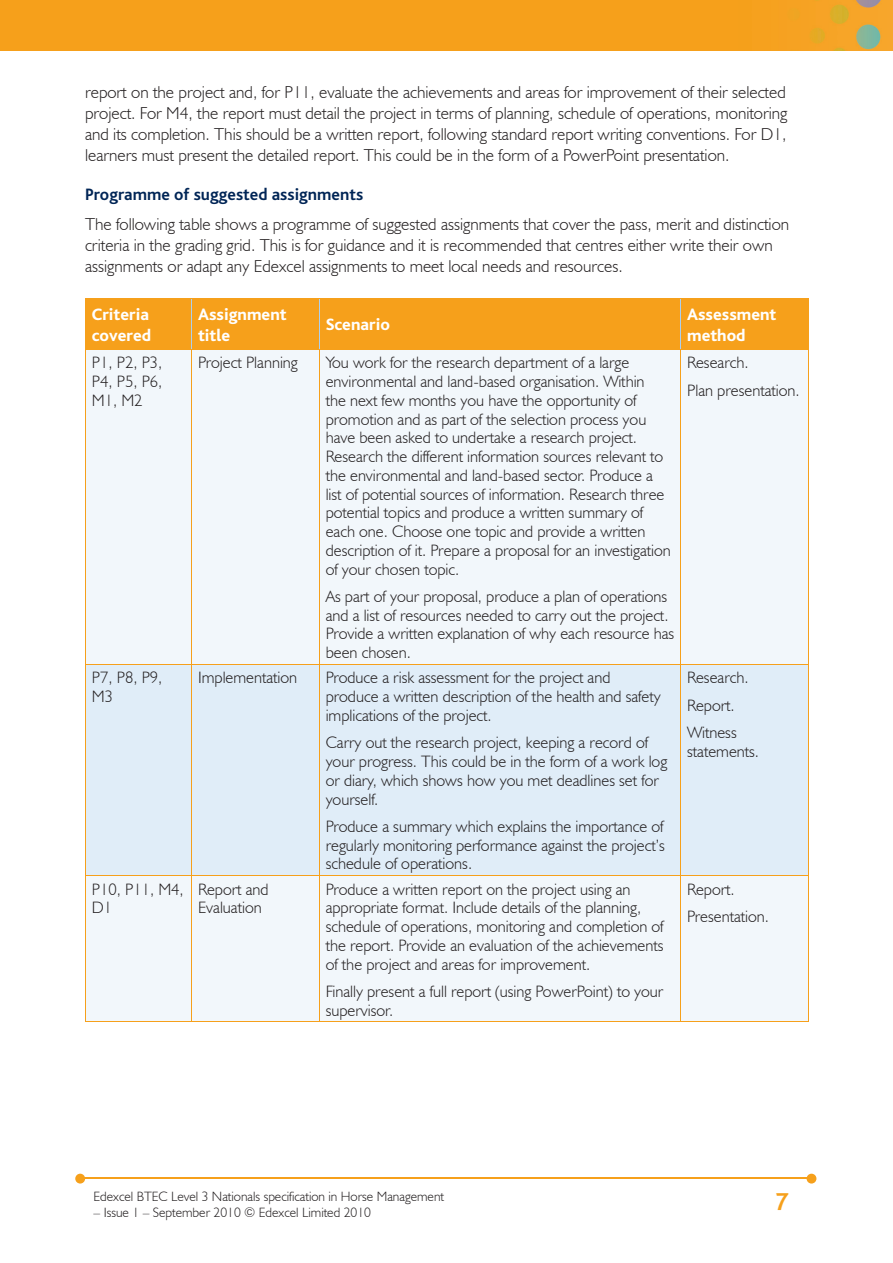
<style>
.page{position:relative;width:893px;height:1263px;background:#fff}
.page>*{position:absolute;margin:0;border:0;box-sizing:border-box;transform-origin:0 0}
.t1{font:700 25.5px "Bliss";color:#f6a01b}
.t2{font:300 17.25px/21px "Humanist 521 BT";color:#231f20;text-align:justify}
.t3{font:800 17.25px/21px "Bliss";color:#fff}
.t4{font:700 17.25px "Bliss";color:#002556}
.t5{font:300 16.5px/18.8px "Humanist 521 BT";color:#231f20}
.t6{font:300 13.5px "Humanist 521 BT";color:#231f20}
</style>
<div class="page">
<img style="left:0;top:0;width:893px;height:51px">
<hr style="left:82px;top:1178px;width:728px;height:1px;background:#f6a01b">
<svg style="left:807px;top:1174px;width:9px;height:9px"></svg>
<svg style="left:75px;top:1174px;width:10px;height:9px"></svg>
<div style="left:86px;top:299px;width:722px;height:50px;background:#f6a01b"></div>
<div style="left:86px;top:350px;width:722px;height:671px;background:#f2f7fb"></div>
<div style="left:86px;top:665px;width:722px;height:210px;background:#e0edf8"></div>
<hr style="left:191px;top:299px;width:1px;height:50px;background:#accfed">
<hr style="left:319px;top:299px;width:1px;height:50px;background:#accfed">
<hr style="left:680px;top:299px;width:1px;height:50px;background:#accfed">
<hr style="left:85px;top:349px;width:107px;height:1px;background:#f6a01b">
<hr style="left:192px;top:349px;width:127px;height:1px;background:#f6a01b">
<hr style="left:319px;top:349px;width:362px;height:1px;background:#f6a01b">
<hr style="left:681px;top:349px;width:128px;height:1px;background:#f6a01b">
<hr style="left:85px;top:299px;width:1px;height:50px;background:#f6a01b">
<hr style="left:808px;top:299px;width:1px;height:50px;background:#f6a01b">
<hr style="left:85px;top:298px;width:107px;height:1px;background:#f6a01b">
<hr style="left:192px;top:298px;width:127px;height:1px;background:#f6a01b">
<hr style="left:319px;top:298px;width:362px;height:1px;background:#f6a01b">
<hr style="left:681px;top:298px;width:128px;height:1px;background:#f6a01b">
<hr style="left:191px;top:350px;width:1px;height:314px;background:#f6a01b">
<hr style="left:319px;top:350px;width:1px;height:314px;background:#f6a01b">
<hr style="left:680px;top:350px;width:1px;height:314px;background:#f6a01b">
<hr style="left:85px;top:350px;width:1px;height:314px;background:#f6a01b">
<hr style="left:808px;top:350px;width:1px;height:314px;background:#f6a01b">
<hr style="left:191px;top:665px;width:1px;height:210px;background:#f6a01b">
<hr style="left:319px;top:665px;width:1px;height:210px;background:#f6a01b">
<hr style="left:680px;top:665px;width:1px;height:210px;background:#f6a01b">
<hr style="left:85px;top:665px;width:1px;height:210px;background:#f6a01b">
<hr style="left:808px;top:665px;width:1px;height:210px;background:#f6a01b">
<hr style="left:85px;top:664px;width:107px;height:1px;background:#f6a01b">
<hr style="left:192px;top:664px;width:127px;height:1px;background:#f6a01b">
<hr style="left:319px;top:664px;width:362px;height:1px;background:#f6a01b">
<hr style="left:681px;top:664px;width:128px;height:1px;background:#f6a01b">
<hr style="left:191px;top:876px;width:1px;height:145px;background:#f6a01b">
<hr style="left:319px;top:876px;width:1px;height:145px;background:#f6a01b">
<hr style="left:680px;top:876px;width:1px;height:145px;background:#f6a01b">
<hr style="left:85px;top:1021px;width:107px;height:1px;background:#f6a01b">
<hr style="left:192px;top:1021px;width:127px;height:1px;background:#f6a01b">
<hr style="left:319px;top:1021px;width:362px;height:1px;background:#f6a01b">
<hr style="left:681px;top:1021px;width:128px;height:1px;background:#f6a01b">
<hr style="left:85px;top:876px;width:1px;height:145px;background:#f6a01b">
<hr style="left:808px;top:876px;width:1px;height:145px;background:#f6a01b">
<hr style="left:85px;top:875px;width:107px;height:1px;background:#f6a01b">
<hr style="left:192px;top:875px;width:127px;height:1px;background:#f6a01b">
<hr style="left:319px;top:875px;width:362px;height:1px;background:#f6a01b">
<hr style="left:681px;top:875px;width:128px;height:1px;background:#f6a01b">
<p class="t2" style="left:85px;top:81px;width:704px">report on the project and, for P11, evaluate the achievements and areas for improvement of their selected project. For M4, the report must detail the project in terms of planning, schedule of operations, monitoring and its completion. This should be a written report, following standard report writing conventions. For D1, learners must present the detailed report. This could be in the form of a PowerPoint presentation.</p>
<p class="t4" style="left:85px;top:186px;width:280px">Programme of suggested assignments</p>
<p class="t2" style="left:85px;top:213px;width:706px;text-align:left">The following table shows a programme of suggested assignments that cover the pass, merit and distinction criteria in the grading grid. This is for guidance and it is recommended that centres either write their own assignments or adapt any Edexcel assignments to meet local needs and resources.</p>
<p class="t3" style="left:92px;top:304px;width:61px">Criteria covered</p>
<p class="t3" style="left:198px;top:304px;width:90px">Assignment title</p>
<p class="t3" style="left:326px;top:315px;width:66px">Scenario</p>
<p class="t3" style="left:687px;top:304px;width:91px">Assessment method</p>
<p class="t5" style="left:92px;top:353px;width:72px;text-align:justify">P1, P2, P3, P4, P5, P6, M1, M2</p>
<p class="t5" style="left:198px;top:353px;width:101px">Project Planning</p>
<p class="t5" style="left:326px;top:353px;width:347px">You work for the research department of a large environmental and land-based organisation. Within<br>the next few months you have the opportunity of promotion and as part of the selection process you have been asked to undertake a research project.<br>Research the different information sources relevant to the environmental and land-based sector. Produce a list of potential sources of information. Research three potential topics and produce a written summary of each one. Choose one topic and provide a written description of it. Prepare a proposal for an investigation of your chosen topic.</p>
<p class="t5" style="left:326px;top:587px;width:350px">As part of your proposal, produce a plan of operations and a list of resources needed to carry out the project.<br>Provide a written explanation of why each resource has been chosen.</p>
<p class="t5" style="left:687px;top:349px;width:114px;line-height:27.3px">Research.<br>Plan presentation.</p>
<p class="t5" style="left:92px;top:668px;width:72px">P7, P8, P9,<br>M3</p>
<p class="t5" style="left:198px;top:668px;width:101px">Implementation</p>
<p class="t5" style="left:326px;top:668px;width:337px">Produce a risk assessment for the project and produce a written description of the health and safety implications of the project.</p>
<p class="t5" style="left:326px;top:733px;width:343px">Carry out the research project, keeping a record of your progress. This could be in the form of a work log or diary, which shows how you met deadlines set for yourself.</p>
<p class="t5" style="left:326px;top:816px;width:341px;text-align:justify">Produce a summary which explains the importance of regularly monitoring performance against the project’s schedule of operations.</p>
<p class="t5" style="left:92px;top:879px;width:93px">P10, P11, M4,<br>D1</p>
<p class="t5" style="left:198px;top:879px;width:72px">Report and<br>Evaluation</p>
<p class="t5" style="left:326px;top:879px;width:339px">Produce a written report on the project using an appropriate format. Include details of the planning, schedule of operations, monitoring and completion of the report. Provide an evaluation of the achievements of the project and areas for improvement.</p>
<p class="t5" style="left:326px;top:981px;width:339px">Finally present a full report (using PowerPoint) to your supervisor.</p>
<p class="t5" style="left:687px;top:664px;width:63px;line-height:27.3px">Research.<br>Report.<br>Witness</p>
<p class="t5" style="left:687px;top:741px;width:73px">statements.</p>
<p class="t5" style="left:687px;top:875px;width:83px;line-height:27.3px">Report.<br>Presentation.</p>
<p class="t6" style="left:94px;top:1188px;width:352px">Edexcel BTEC Level 3 Nationals specification in Horse Management</p>
<p class="t6" style="left:94px;top:1204px;width:279px">– Issue 1 – September 2010 © Edexcel Limited 2010</p>
<h1 class="t1" style="left:775px;top:1189px;width:15px">7</h1>
</div>
